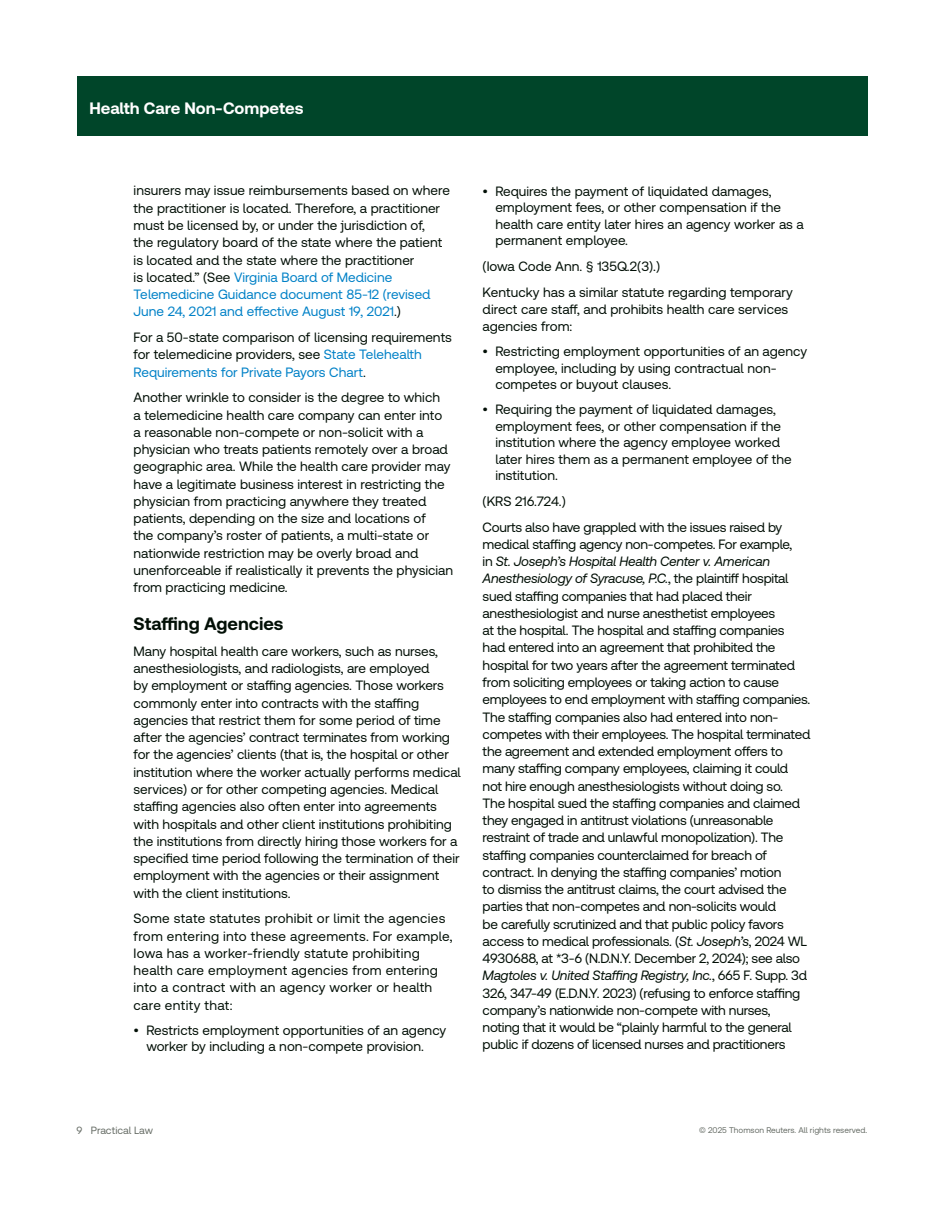
<style>
.page{position:relative;width:944px;height:1214px;background:#fff}
.page>*{position:absolute;margin:0;border:0;box-sizing:border-box;transform-origin:0 0}
.t1{font:700 18px "Clario";color:#020f06}
.t2{font:700 16.5px "Clario";color:#fff}
.t3{font:13.5px/17.2px "Clario";letter-spacing:-.005em;color:#020f06}
.t4{font:13.5px/17.2px "Clario";letter-spacing:.02em;color:#020f06}
.t5{font:10.5px "Clario";color:#676d66}
.t6{font:8.25px "Clario";color:#676d66}
.s1{color:#0081c7}
.s2{font-style:italic}
</style>
<div class="page">
<div style="left:77px;top:77px;width:790px;height:59px;background:#004529"></div>
<p class="t2" style="left:89px;top:98px;width:215px">Health Care Non-Competes</p>
<p class="t3" style="left:134px;top:182px;width:318px">insurers may issue reimbursements based on where the practitioner is located. Therefore, a practitioner must be licensed by, or under the jurisdiction of,<br>the regulatory board of the state where the patient is located and the state where the practitioner<br>is located.” (See <span class="s1">Virginia Board of Medicine Telemedicine Guidance document 85-12 (revised June 24, 2021 and effective August 19, 2021</span>.)</p>
<p class="t3" style="left:134px;top:328px;width:320px">For a 50-state comparison of licensing requirements for telemedicine providers, see <span class="s1">State Telehealth<br>Requirements for Private Payors Chart</span>.</p>
<p class="t3" style="left:134px;top:388px;width:321px">Another wrinkle to consider is the degree to which<br>a telemedicine health care company can enter into<br>a reasonable non-compete or non-solicit with a physician who treats patients remotely over a broad geographic area. While the health care provider may have a legitimate business interest in restricting the physician from practicing anywhere they treated patients, depending on the size and locations of<br>the company’s roster of patients, a multi-state or nationwide restriction may be overly broad and unenforceable if realistically it prevents the physician from practicing medicine.</p>
<h1 class="t1" style="left:134px;top:612px;width:151px">Staffing Agencies</h1>
<p class="t3" style="left:134px;top:642px;width:329px">Many hospital health care workers, such as nurses, anesthesiologists, and radiologists, are employed<br>by employment or staffing agencies. Those workers commonly enter into contracts with the staffing agencies that restrict them for some period of time after the agencies’ contract terminates from working for the agencies’ clients (that is, the hospital or other institution where the worker actually performs medical services) or for other competing agencies. Medical staffing agencies also often enter into agreements with hospitals and other client institutions prohibiting the institutions from directly hiring those workers for a specified time period following the termination of their employment with the agencies or their assignment with the client institutions.</p>
<p class="t4" style="left:134px;top:909px;width:320px">Some state statutes prohibit or limit the agencies from entering into these agreements. For example, Iowa has a worker-friendly statute prohibiting health care employment agencies from entering into a contract with an agency worker or health care entity that:</p>
<p class="t3" style="left:146px;top:1021px;width:301px;line-height:16.5px;text-indent:-13px">• Restricts employment opportunities of an agency worker by including a non-compete provision.</p>
<p class="t3" style="left:495px;top:182px;width:310px;line-height:16.5px;text-indent:-13px">• Requires the payment of liquidated damages, employment fees, or other compensation if the health care entity later hires an agency worker as a permanent employee.</p>
<p class="t3" style="left:482px;top:253px;width:312px;line-height:25.8px">(Iowa Code Ann. § 135Q.2(3).)<br>Kentucky has a similar statute regarding temporary</p>
<p class="t3" style="left:482px;top:300px;width:307px">direct care staff, and prohibits health care services agencies from:</p>
<p class="t3" style="left:495px;top:343px;width:313px;line-height:16.5px;text-indent:-13px">• Restricting employment opportunities of an agency employee, including by using contractual non&shy;competes or buyout clauses.</p>
<p class="t3" style="left:495px;top:401px;width:298px;line-height:16.5px;text-indent:-13px">• Requiring the payment of liquidated damages, employment fees, or other compensation if the institution where the agency employee worked later hires them as a permanent employee of the institution.</p>
<p class="t3" style="left:482px;top:488px;width:301px;line-height:25.8px">(KRS 216.724.)<br>Courts also have grappled with the issues raised by</p>
<p class="t3" style="left:482px;top:535px;width:329px">medical staffing agency non-competes. For example,<br>in <span class="s2">St. Joseph’s Hospital Health Center v. American Anesthesiology of Syracuse, P.C.</span>, the plaintiff hospital sued staffing companies that had placed their anesthesiologist and nurse anesthetist employees<br>at the hospital. The hospital and staffing companies had entered into an agreement that prohibited the hospital for two years after the agreement terminated from soliciting employees or taking action to cause employees to end employment with staffing companies.<br>The staffing companies also had entered into non&shy;competes with their employees. The hospital terminated the agreement and extended employment offers to many staffing company employees, claiming it could not hire enough anesthesiologists without doing so.<br>The hospital sued the staffing companies and claimed they engaged in antitrust violations (unreasonable restraint of trade and unlawful monopolization). The staffing companies counterclaimed for breach of contract. In denying the staffing companies’ motion<br>to dismiss the antitrust claims, the court advised the parties that non-competes and non-solicits would<br>be carefully scrutinized and that public policy favors access to medical professionals. (<span class="s2">St. Joseph’s</span>, 2024 WL 4930688, at *3-6 (N.D.N.Y. December 2, 2024); see also <span class="s2">Magtoles v. United Staffing Registry, Inc.</span>, 665 F. Supp. 3d 326, 347-49 (E.D.N.Y. 2023) (refusing to enforce staffing company’s nationwide non-compete with nurses, noting that it would be “plainly harmful to the general public if dozens of licensed nurses and practitioners</p>
<p class="t5" style="left:77px;top:1124px;width:78px">9 Practical Law</p>
<p class="t6" style="left:699px;top:1124px;width:170px">© 2025 Thomson Reuters. All rights reserved.</p>
</div>
